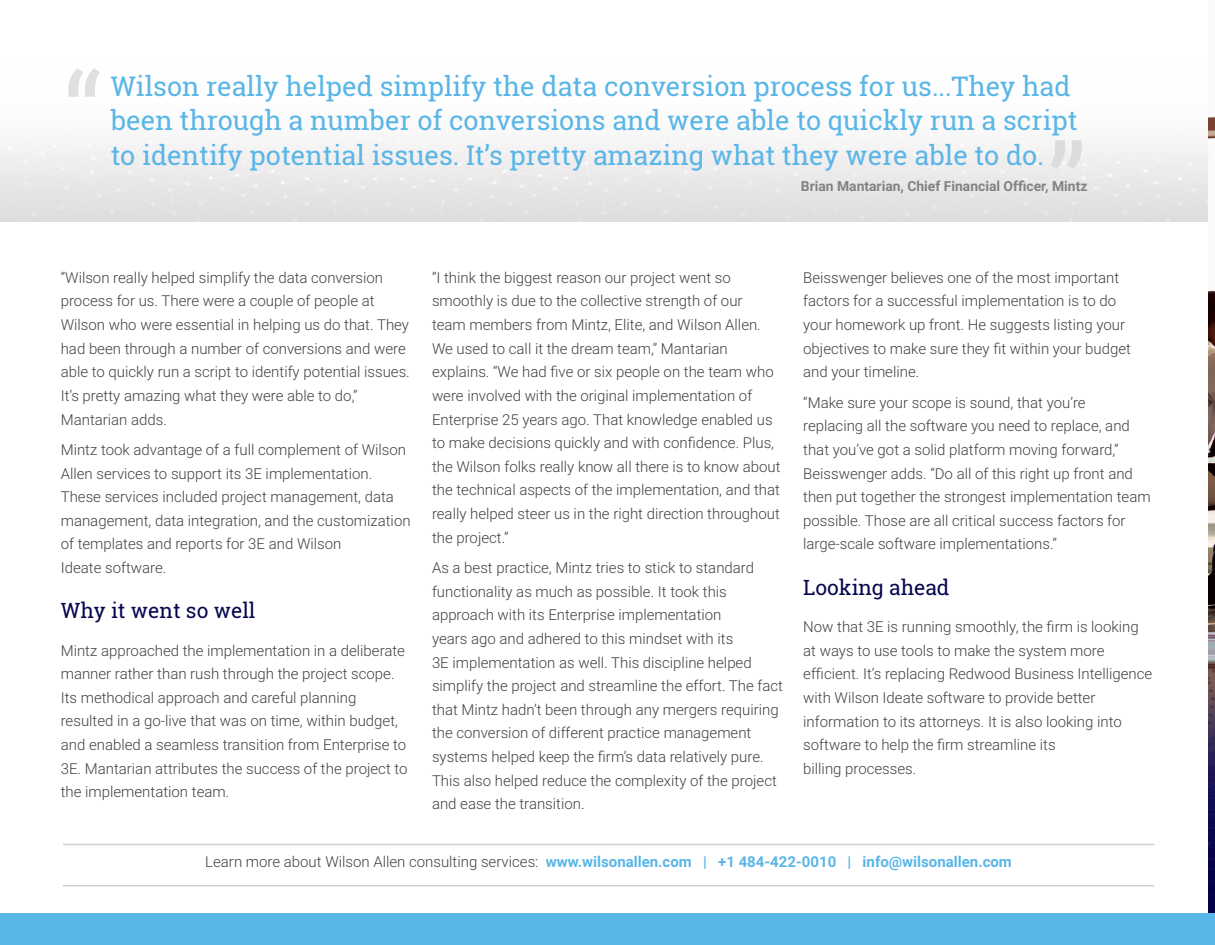
<style>
.page{position:relative;width:1215px;height:945px;background:#fff}
.page>*{position:absolute;margin:0;border:0;box-sizing:border-box;transform-origin:0 0}
.t1{font:27px/34.5px "Roboto Slab";color:#5ab6e7}
.body-copy{font:21px "Roboto Slab";color:#07074e}
.body-copy-2{font:300 15px/23.7px "Roboto";color:#414042}
.t2{font:700 15px "Roboto";color:#5ab6e7}
.body-copy-3{font:700 13.8px "Roboto";color:#808285}
.s1{font-weight:300;color:#414042}
</style>
<div class="page">
<hr style="left:63px;top:844px;width:1091px;height:1px;background:#d3cfd0">
<hr style="left:63px;top:885px;width:1091px;height:1px;background:#d3cfd0">
<img style="left:1208px;top:116px;width:7px;height:797px">
<div style="left:0;top:913px;width:1215px;height:32px;background:#5ab6e7"></div>
<svg style="left:68px;top:68px;width:32px;height:29px"></svg>
<svg style="left:1050px;top:140px;width:32px;height:29px"></svg>
<p class="t1" style="left:111px;top:68px;width:969px">Wilson really helped simplify the data conversion process for us...They had been through a number of conversions and were able to quickly run a script to identify potential issues. It’s pretty amazing what they were able to do.</p>
<p class="body-copy-3" style="left:801px;top:177px;width:288px">Brian Mantarian, Chief Financial Officer, Mintz</p>
<p class="body-copy-2" style="left:61px;top:265px;width:351px">“Wilson really helped simplify the data conversion process for us. There were a couple of people at Wilson who were essential in helping us do that. They had been through a number of conversions and were able to quickly run a script to identify potential issues.<br>It’s pretty amazing what they were able to do,” Mantarian adds.</p>
<p class="body-copy-2" style="left:61px;top:437px;width:351px">Mintz took advantage of a full complement of Wilson Allen services to support its 3E implementation.<br>These services included project management, data management, data integration, and the customization of templates and reports for 3E and Wilson<br>Ideate software.</p>
<p class="body-copy" style="left:61px;top:596px;width:196px">Why it went so well</p>
<p class="body-copy-2" style="left:61px;top:638px;width:348px">Mintz approached the implementation in a deliberate manner rather than rush through the project scope.<br>Its methodical approach and careful planning resulted in a go-live that was on time, within budget, and enabled a seamless transition from Enterprise to 3E. Mantarian attributes the success of the project to the implementation team.</p>
<p class="body-copy-2" style="left:432px;top:265px;width:350px">“I think the biggest reason our project went so smoothly is due to the collective strength of our<br>team members from Mintz, Elite, and Wilson Allen.<br>We used to call it the dream team,” Mantarian explains. “We had five or six people on the team who were involved with the original implementation of Enterprise 25 years ago. That knowledge enabled us to make decisions quickly and with confidence. Plus, the Wilson folks really know all there is to know about the technical aspects of the implementation, and that really helped steer us in the right direction throughout the project.”</p>
<p class="body-copy-2" style="left:432px;top:555px;width:353px">As a best practice, Mintz tries to stick to standard functionality as much as possible. It took this approach with its Enterprise implementation<br>years ago and adhered to this mindset with its<br>3E implementation as well. This discipline helped simplify the project and streamline the effort. The fact that Mintz hadn’t been through any mergers requiring the conversion of different practice management systems helped keep the firm’s data relatively pure.<br>This also helped reduce the complexity of the project and ease the transition.</p>
<p class="body-copy-2" style="left:803px;top:265px;width:329px">Beisswenger believes one of the most important factors for a successful implementation is to do your homework up front. He suggests listing your objectives to make sure they fit within your budget and your timeline.</p>
<p class="body-copy-2" style="left:803px;top:390px;width:349px">“Make sure your scope is sound, that you’re<br>replacing all the software you need to replace, and that you’ve got a solid platform moving forward,” Beisswenger adds. “Do all of this right up front and then put together the strongest implementation team possible. Those are all critical success factors for large-scale software implementations.”</p>
<p class="body-copy" style="left:803px;top:573px;width:148px">Looking ahead</p>
<p class="body-copy-2" style="left:803px;top:614px;width:351px">Now that 3E is running smoothly, the firm is looking at ways to use tools to make the system more efficient. It’s replacing Redwood Business Intelligence with Wilson Ideate software to provide better information to its attorneys. It is also looking into software to help the firm streamline its<br>billing processes.</p>
<p class="t2" style="left:205px;top:851px;width:808px"><span class="s1">Learn more about Wilson Allen consulting services:</span> www.wilsonallen.com | +1 484-422-0010 | info@wilsonallen.com</p>
</div>
